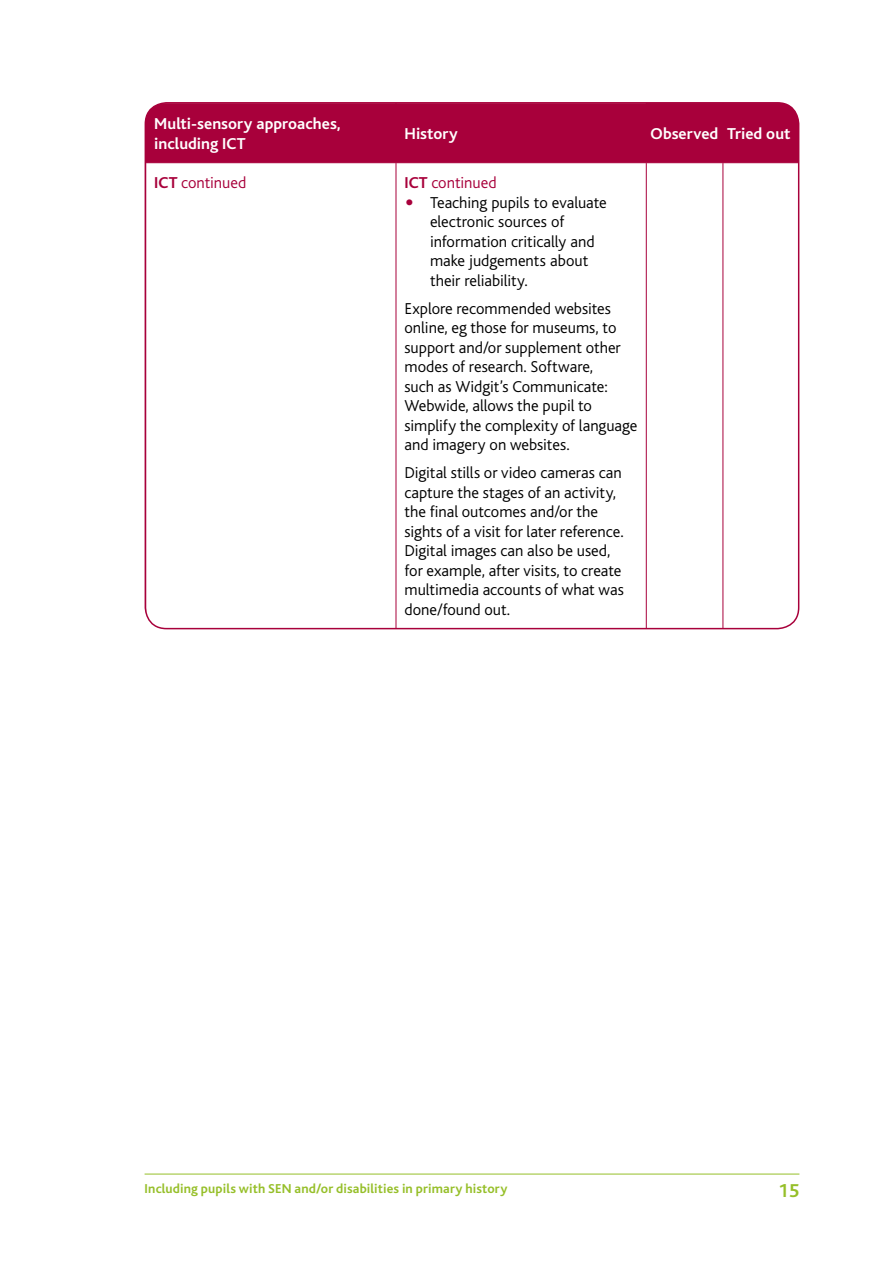
<style>
.page{position:relative;width:893px;height:1263px;background:#fff}
.page>*{position:absolute;margin:0;border:0;box-sizing:border-box;transform-origin:0 0}
.t1{font:700 19.5px "Bliss";color:#96bf29}
._05__Body_Copy{font:300 16.5px/19.5px "Bliss";color:#000}
._06__Bullet_level_1{font:300 16.5px/19.5px "Bliss";letter-spacing:-.005em;color:#000}
._08__Table_header{font:700 16.5px/19.5px "Bliss";letter-spacing:.005em;color:#fff}
._09__Table_sub_heads{font:300 16.5px "Bliss";letter-spacing:-.005em;color:#a8003b}
.t2{font:700 13.5px "Bliss";letter-spacing:.01em;color:#96bf29}
.s1{font-weight:700}
.s2{font-family:"European Pi Three";font-weight:400;font-size:15px;color:#a8003b}
</style>
<div class="page">
<hr style="left:145px;top:1174px;width:654px;height:1px;background:#96bf29">
<div style="left:146px;top:103px;width:652px;height:59px;background:#a8003b"></div>
<hr style="left:396px;top:103px;width:1px;height:59px;background:#a8003b">
<hr style="left:646px;top:104px;width:1px;height:58px;background:#a8003b">
<hr style="left:723px;top:103px;width:76px;height:1px;background:#a8003b">
<hr style="left:723px;top:104px;width:1px;height:58px;background:#a8003b">
<hr style="left:798px;top:104px;width:1px;height:58px;background:#a8003b">
<hr style="left:145px;top:163px;width:1px;height:466px;background:#a8003b">
<hr style="left:145px;top:162px;width:251px;height:1px;background:#a8003b">
<hr style="left:396px;top:162px;width:250px;height:1px;background:#a8003b">
<hr style="left:646px;top:162px;width:77px;height:1px;background:#a8003b">
<hr style="left:723px;top:162px;width:76px;height:1px;background:#a8003b">
<hr style="left:396px;top:163px;width:1px;height:466px;background:#a8003b">
<hr style="left:646px;top:163px;width:1px;height:466px;background:#a8003b">
<hr style="left:723px;top:163px;width:1px;height:466px;background:#a8003b">
<hr style="left:798px;top:163px;width:1px;height:466px;background:#a8003b">
<p class="_08__Table_header" style="left:154px;top:115px;width:188px">Multi-sensory approaches, including ICT</p>
<p class="_08__Table_header" style="left:404px;top:124px;width:55px">History</p>
<p class="_08__Table_header" style="left:650px;top:124px;width:69px">Observed</p>
<p class="_08__Table_header" style="left:727px;top:124px;width:65px">Tried out</p>
<p class="_09__Table_sub_heads" style="left:154px;top:174px;width:94px"><span class="s1">ICT</span> continued</p>
<p class="_09__Table_sub_heads" style="left:404px;top:174px;width:94px"><span class="s1">ICT</span> continued</p>
<p class="_06__Bullet_level_1" style="left:430px;top:193px;width:178px;text-indent:-26px"><span class="s2">"</span> Teaching pupils to evaluate electronic sources of information critically and make judgements about their reliability.</p>
<p class="_05__Body_Copy" style="left:404px;top:299px;width:234px">Explore recommended websites online, eg those for museums, to support and/or supplement other modes of research. Software,<br>such as Widgit’s Communicate:<br>Webwide, allows the pupil to simplify the complexity of language and imagery on websites.</p>
<p class="_05__Body_Copy" style="left:404px;top:463px;width:221px">Digital stills or video cameras can capture the stages of an activity, the final outcomes and/or the sights of a visit for later reference.<br>Digital images can also be used, for example, after visits, to create multimedia accounts of what was done/found out.</p>
<p class="t2" style="left:145px;top:1181px;width:364px">Including pupils with SEN and/or disabilities in primary history</p>
<p class="t1" style="left:778px;top:1180px;width:23px">15</p>
</div>
